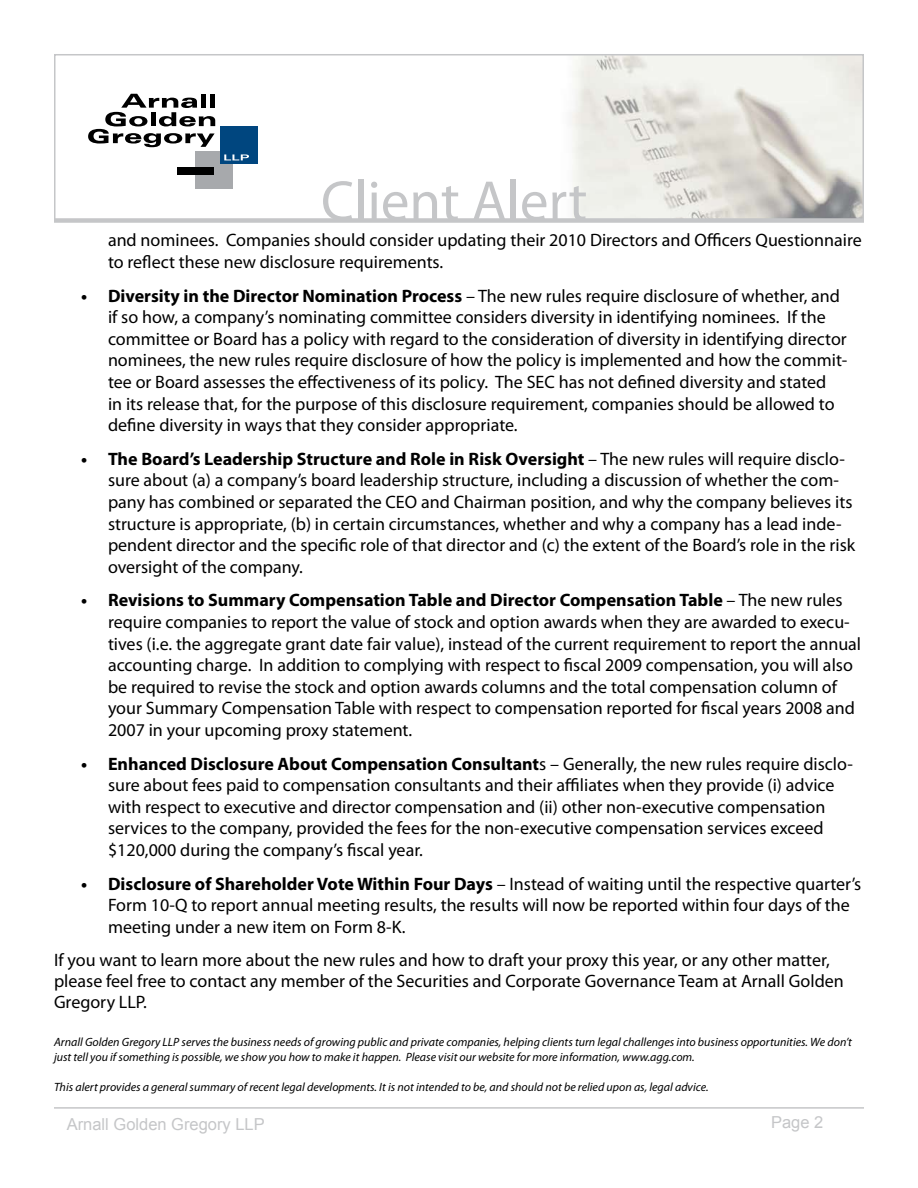
<style>
.page{position:relative;width:918px;height:1188px;background:#fff}
.page>*{position:absolute;margin:0;border:0;box-sizing:border-box;transform-origin:0 0}
.t1{font:57px "Myriad Pro";color:#c5c6c8}
.t2{font:18px/21.6px "Myriad Pro";color:#000}
.t3{font:16.5px "Arial";color:#c5c6c8}
.t4{font:italic 12px/15px "Myriad Pro";color:#000}
.s1{font-weight:700}
</style>
<div class="page">
<hr style="left:54px;top:1107px;width:810px;height:2px;background:#c5c6c8">
<div style="left:54px;top:218px;width:810px;height:5px;background:#d3d4d5"></div>
<svg style="left:54px;top:54px;width:810px;height:168px"></svg>
<h1 class="t1" style="left:321px;top:166px;width:268px">Client Alert</h1>
<p class="t2" style="left:108px;top:229px;width:755px">and nominees. Companies should consider updating their 2010 Directors and Officers Questionnaire to reflect these new disclosure requirements.</p>
<p class="t2" style="left:108px;top:284px;width:741px;text-indent:-27px"><span class="s1">• Diversity in the Director Nomination Process</span> – The new rules require disclosure of whether, and if so how, a company’s nominating committee considers diversity in identifying nominees. If the committee or Board has a policy with regard to the consideration of diversity in identifying director nominees, the new rules require disclosure of how the policy is implemented and how the commit&shy;tee or Board assesses the effectiveness of its policy. The SEC has not defined diversity and stated<br>in its release that, for the purpose of this disclosure requirement, companies should be allowed to define diversity in ways that they consider appropriate.</p>
<p class="t2" style="left:108px;top:448px;width:749px;text-indent:-27px"><span class="s1">• The Board’s Leadership Structure and Role in Risk Oversight</span> – The new rules will require disclo&shy;sure about (a) a company’s board leadership structure, including a discussion of whether the com&shy;pany has combined or separated the CEO and Chairman position, and why the company believes its structure is appropriate, (b) in certain circumstances, whether and why a company has a lead inde&shy;pendent director and the specific role of that director and (c) the extent of the Board’s role in the risk oversight of the company.</p>
<p class="t2" style="left:108px;top:589px;width:755px;text-indent:-27px"><span class="s1">• Revisions to Summary Compensation Table and Director Compensation Table</span> – The new rules require companies to report the value of stock and option awards when they are awarded to execu&shy;tives (i.e. the aggregate grant date fair value), instead of the current requirement to report the annual accounting charge. In addition to complying with respect to fiscal 2009 compensation, you will also be required to revise the stock and option awards columns and the total compensation column of your Summary Compensation Table with respect to compensation reported for fiscal years 2008 and 2007 in your upcoming proxy statement.</p>
<p class="t2" style="left:108px;top:752px;width:746px;text-indent:-27px"><span class="s1">• Enhanced Disclosure About Compensation Consultant</span>s – Generally, the new rules require disclo&shy;sure about fees paid to compensation consultants and their affiliates when they provide (i) advice with respect to executive and director compensation and (ii) other non-executive compensation services to the company, provided the fees for the non-executive compensation services exceed $120,000 during the company’s fiscal year.</p>
<p class="t2" style="left:108px;top:872px;width:755px;text-indent:-27px"><span class="s1">• Disclosure of Shareholder Vote Within Four Days</span> – Instead of waiting until the respective quarter’s<br>Form 10-Q to report annual meeting results, the results will now be reported within four days of the meeting under a new item on Form 8-K.</p>
<p class="t2" style="left:54px;top:949px;width:791px;line-height:21px">If you want to learn more about the new rules and how to draft your proxy this year, or any other matter, please feel free to contact any member of the Securities and Corporate Governance Team at Arnall Golden<br>Gregory LLP.</p>
<p class="t4" style="left:54px;top:1035px;width:800px">Arnall Golden Gregory LLP serves the business needs of growing public and private companies, helping clients turn legal challenges into business opportunities. We don’t just tell you if something is possible, we show you how to make it happen. Please visit our website for more information, www.agg.com.</p>
<p class="t4" style="left:54px;top:1080px;width:656px">This alert provides a general summary of recent legal developments. It is not intended to be, and should not be relied upon as, legal advice.</p>
<p class="t3" style="left:67px;top:1114px;width:200px">Arnall Golden Gregory LLP</p>
<p class="t3" style="left:771px;top:1111px;width:54px">Page 2</p>
</div>
